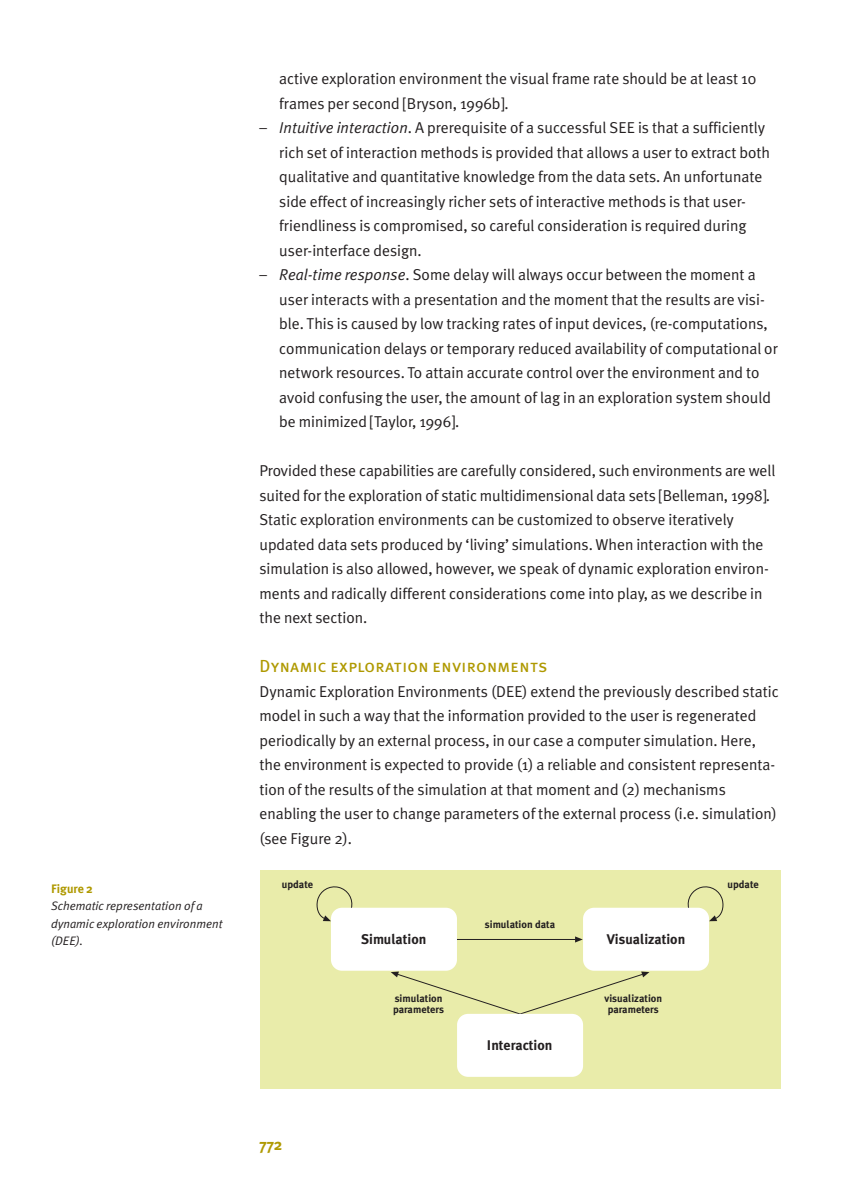
<style>
.page{position:relative;width:842px;height:1190px;background:#fff}
.page>*{position:absolute;margin:0;border:0;box-sizing:border-box;transform-origin:0 0}
.t1{font:17.5px "Meta Plus Book Caps";letter-spacing:.02em;color:#af9901}
.t2{font:15.75px/24.5px "Meta Plus Normal";color:#231f20}
.t3{font:700 15.75px "Meta Plus";color:#af9901}
.t4{font:700 14px "Meta Plus";color:#231f20}
.t5{font:italic 12.25px/17.5px "Meta Plus Normal";color:#231f20}
.t6{font:700 12.25px "Meta Plus";color:#af9901}
.t7{font:700 10.5px/10.5px "Meta Plus";color:#231f20;text-align:center}
.s1{font-style:italic}
</style>
<div class="page">
<div style="left:259px;top:870px;width:521px;height:219px;background:#e9ecaa"></div>
<svg style="left:316px;top:886px;width:38px;height:35px"></svg>
<hr style="left:454px;top:939px;width:121px;height:1px;background:#231f20">
<svg style="left:575px;top:936px;width:8px;height:7px"></svg>
<svg style="left:686px;top:886px;width:38px;height:35px"></svg>
<svg style="left:391px;top:972px;width:258px;height:43px"></svg>
<div style="left:331px;top:908px;width:126px;height:63px;background:#fff;border-radius:11px"></div>
<div style="left:583px;top:908px;width:126px;height:63px;background:#fff;border-radius:11px"></div>
<div style="left:457px;top:1014px;width:126px;height:63px;background:#fff;border-radius:11px"></div>
<p class="t6" style="left:51px;top:884px;width:43px">Figure 2</p>
<p class="t5" style="left:51px;top:898px;width:173px">Schematic representation of a dynamic exploration environment (DEE).</p>
<p class="t2" style="left:279px;top:68px;width:478px">active exploration environment the visual frame rate should be at least 10 frames per second [Bryson, 1996b].</p>
<p class="t2" style="left:279px;top:117px;width:492px;text-indent:-20px">– <span class="s1">Intuitive interaction</span>. A prerequisite of a successful SEE is that a sufficiently rich set of interaction methods is provided that allows a user to extract both qualitative and quantitative knowledge from the data sets. An unfortunate side effect of increasingly richer sets of interactive methods is that user&shy;friendliness is compromised, so careful consideration is required during user-interface design.</p>
<p class="t2" style="left:279px;top:264px;width:500px;text-indent:-20px">– <span class="s1">Real-time response</span>. Some delay will always occur between the moment a user interacts with a presentation and the moment that the results are visi&shy;ble. This is caused by low tracking rates of input devices, (re-computations, communication delays or temporary reduced availability of computational or network resources. To attain accurate control over the environment and to avoid confusing the user, the amount of lag in an exploration system should be minimized [Taylor, 1996].</p>
<p class="t2" style="left:259px;top:460px;width:517px">Provided these capabilities are carefully considered, such environments are well suited for the exploration of static multidimensional data sets [Belleman, 1998]<span class="s1">.<br></span>Static exploration environments can be customized to observe iteratively updated data sets produced by ‘living’ simulations. When interaction with the simulation is also allowed, however, we speak of dynamic exploration environ&shy;ments and radically different considerations come into play, as we describe in the next section.</p>
<p class="t1" style="left:259px;top:656px;width:289px">Dynamic exploration environments</p>
<p class="t2" style="left:259px;top:680px;width:521px">Dynamic Exploration Environments (DEE) extend the previously described static model in such a way that the information provided to the user is regenerated periodically by an external process, in our case a computer simulation. Here, the environment is expected to provide (1) a reliable and consistent representa&shy;tion of the results of the simulation at that moment and (2) mechanisms enabling the user to change parameters of the external process (i.e. simulation) (see Figure 2).</p>
<p class="t7" style="left:282px;top:880px;width:33px">update</p>
<p class="t7" style="left:727px;top:880px;width:33px">update</p>
<p class="t7" style="left:485px;top:920px;width:72px">simulation data</p>
<p class="t4" style="left:361px;top:934px;width:67px">Simulation</p>
<p class="t4" style="left:607px;top:934px;width:80px">Visualization</p>
<p class="t7" style="left:393px;top:994px;width:53px;text-align:left">simulation parameters</p>
<p class="t4" style="left:487px;top:1040px;width:67px">Interaction</p>
<p class="t7" style="left:604px;top:994px;width:59px">visualization parameters</p>
<p class="t3" style="left:259px;top:1138px;width:24px">772</p>
</div>
